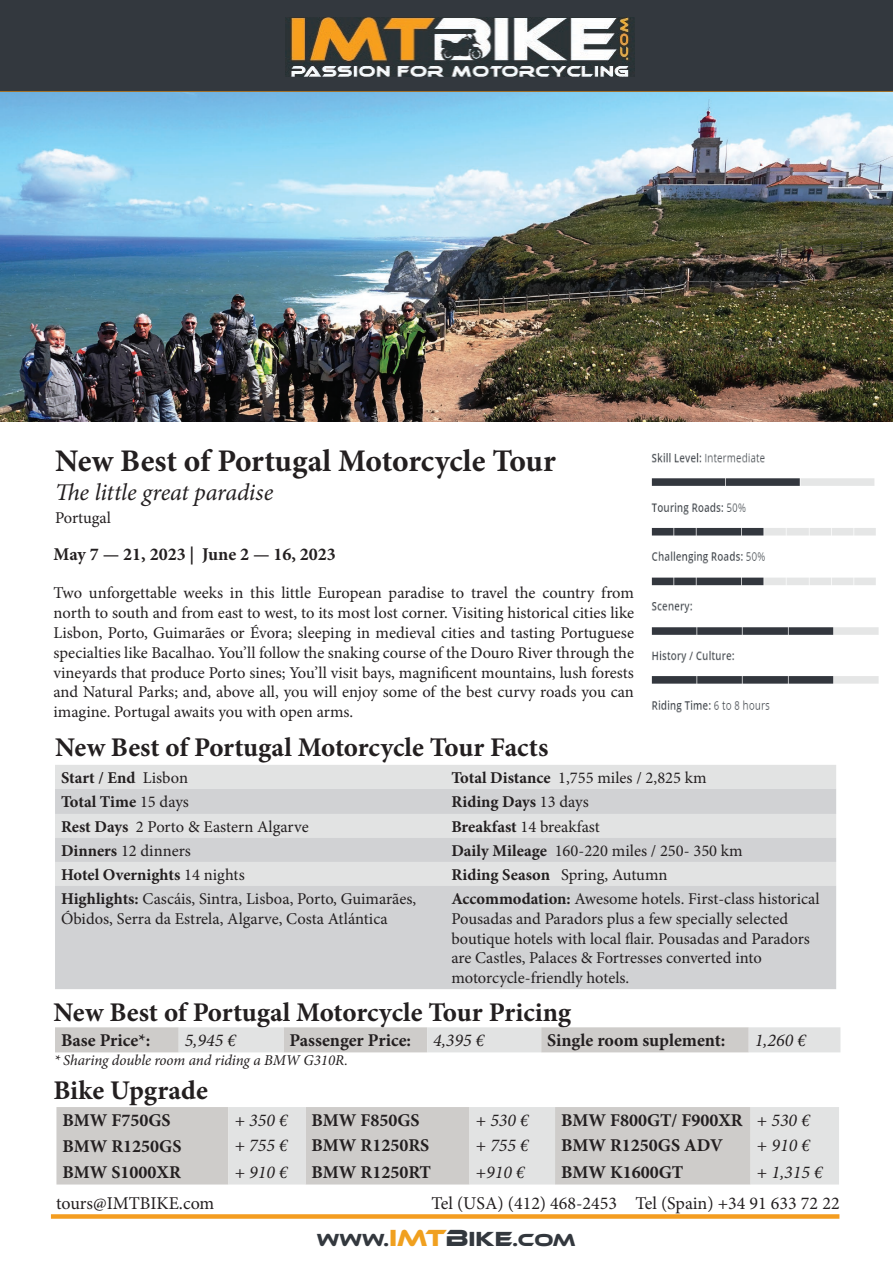
<style>
.page{position:relative;width:893px;height:1263px;background:#fff}
.page>*{position:absolute;margin:0;border:0;box-sizing:border-box;transform-origin:0 0}
.t1{font:700 31.5px "Minion Pro";letter-spacing:-.005em;color:#231f20}
.t2{font:700 27px "Minion Pro";color:#231f20}
.t3{font:italic 24px "Minion Pro";letter-spacing:-.01em;color:#231f20}
.t4{font:700 18px "Minion Pro";color:#231f20}
.t5{font:18px "Minion Pro";color:#231f20}
.t6{font:italic 18px "Minion Pro";color:#231f20}
.t7{font:18px "Ethnocentric Rg";color:#33383e}
.t8{font:16.5px/19.8px "Minion Pro";color:#231f20}
.t9{font:700 16.5px "Minion Pro";color:#231f20}
.t10{font:italic 15px "Minion Pro";letter-spacing:-.005em;color:#231f20}
.s1{font-weight:400}
.s2{font-weight:700}
.s3{font-weight:400;font-style:italic}
.s4{font-size:24px;color:#f0a01f}
.s5{font-size:24px}
.s6{font-size:21px}
</style>
<div class="page">
<div style="left:55px;top:765px;width:781px;height:73px;background:#e2e3e3"></div>
<div style="left:55px;top:789px;width:781px;height:25px;background:#d1d2d4"></div>
<svg style="left:55px;top:838px;width:781px;height:151px;fill:#d1d2d4"></svg>
<div style="left:0;top:0;width:893px;height:94px;background:#33383e"></div>
<hr style="left:0;top:91px;width:893px;height:3px;background:#f49d20">
<div style="left:51px;top:1214px;width:788px;height:5px;background:#f49d20"></div>
<svg style="left:55px;top:1027px;width:785px;height:25px"></svg>
<img style="left:286px;top:18px;width:348px;height:58px">
<div style="left:56px;top:1107px;width:172px;height:77px;background:#ceccca"></div>
<svg style="left:228px;top:1107px;width:611px;height:77px;fill:#ceccca"></svg>
<img style="left:0;top:93px;width:893px;height:328px">
<img style="left:651px;top:453px;width:228px;height:260px">
<h1 class="t1" style="left:55px;top:439px;width:502px">New Best of Portugal Motorcycle Tour</h1>
<h3 class="t3" style="left:55px;top:476px;width:220px">The little great paradise</h3>
<p class="t8" style="left:55px;top:508px;width:58px">Portugal</p>
<p class="t4" style="left:54px;top:541px;width:284px">May 7 — 21, 2023 | June 2 — 16, 2023</p>
<p class="t8" style="left:54px;top:583px;width:582px;text-align:justify">Two unforgettable weeks in this little European paradise to travel the country from north to south and from east to west, to its most lost corner. Visiting historical cities like Lisbon, Porto, Guimarães or Évora; sleeping in medieval cities and tasting Portuguese specialties like Bacalhao. You’ll follow the snaking course of the Douro River through the vineyards that produce Porto sines; You’ll visit bays, magnificent mountains, lush forests and Natural Parks; and, above all, you will enjoy some of the best curvy roads you can imagine. Portugal awaits you with open arms.</p>
<h2 class="t2" style="left:55px;top:728px;width:495px">New Best of Portugal Motorcycle Tour Facts</h2>
<p class="t9" style="left:61px;top:766px;width:129px">Start / End <span class="s1">Lisbon</span></p>
<p class="t8" style="left:451px;top:768px;width:257px"><span class="s2">Total Distance</span> 1,755 miles / 2,825 km</p>
<p class="t9" style="left:61px;top:790px;width:129px">Total Time <span class="s1">15 days</span></p>
<p class="t9" style="left:451px;top:790px;width:139px">Riding Days <span class="s1">13 days</span></p>
<p class="t8" style="left:61px;top:817px;width:249px"><span class="s2">Rest Days</span> 2 Porto &amp; Eastern Algarve</p>
<p class="t8" style="left:451px;top:817px;width:150px"><span class="s2">Breakfast</span> 14 breakfast</p>
<p class="t8" style="left:61px;top:841px;width:131px"><span class="s2">Dinners</span> 12 dinners</p>
<p class="t8" style="left:451px;top:841px;width:293px"><span class="s2">Daily Mileage</span> 160-220 miles / 250- 350 km</p>
<p class="t9" style="left:61px;top:863px;width:185px">Hotel Overnights <span class="s1">14 nights</span></p>
<p class="t8" style="left:451px;top:865px;width:218px"><span class="s2">Riding Season</span> Spring, Autumn</p>
<p class="t8" style="left:61px;top:889px;width:357px"><span class="s2">Highlights:</span> Cascáis, Sintra, Lisboa, Porto, Guimarães,<br>Óbidos, Serra da Estrela, Algarve, Costa Atlántica</p>
<p class="t8" style="left:451px;top:889px;width:370px"><span class="s2">Accommodation:</span> Awesome hotels. First-class historical Pousadas and Paradors plus a few specially selected boutique hotels with local flair. Pousadas and Paradors are Castles, Palaces &amp; Fortresses converted into motorcycle-friendly hotels.</p>
<h2 class="t2" style="left:54px;top:994px;width:519px">New Best of Portugal Motorcycle Tour Pricing</h2>
<p class="t4" style="left:61px;top:1028px;width:91px">Base Price*:</p>
<p class="t6" style="left:185px;top:1028px;width:53px">5,945 €</p>
<p class="t4" style="left:289px;top:1028px;width:196px">Passenger Price: <span class="s3">4,395 €</span></p>
<p class="t4" style="left:547px;top:1028px;width:180px">Single room suplement:</p>
<p class="t6" style="left:755px;top:1028px;width:53px">1,260 €</p>
<p class="t10" style="left:54px;top:1050px;width:295px">* Sharing double room and riding a BMW G310R.</p>
<h2 class="t2" style="left:54px;top:1071px;width:156px">Bike Upgrade</h2>
<p class="t4" style="left:62px;top:1108px;width:110px">BMW F750GS</p>
<p class="t6" style="left:234px;top:1108px;width:55px">+ 350 €</p>
<p class="t4" style="left:311px;top:1108px;width:110px">BMW F850GS</p>
<p class="t6" style="left:475px;top:1108px;width:55px">+ 530 €</p>
<p class="t4" style="left:561px;top:1108px;width:250px">BMW F800GT/ F900XR <span class="s3">+ 530 €</span></p>
<p class="t4" style="left:62px;top:1134px;width:121px">BMW R1250GS</p>
<p class="t6" style="left:234px;top:1133px;width:55px">+ 755 €</p>
<p class="t4" style="left:311px;top:1133px;width:119px">BMW R1250RS</p>
<p class="t6" style="left:476px;top:1133px;width:55px">+ 755 €</p>
<p class="t4" style="left:561px;top:1133px;width:163px">BMW R1250GS ADV</p>
<p class="t6" style="left:757px;top:1133px;width:55px">+ 910 €</p>
<p class="t4" style="left:62px;top:1160px;width:120px">BMW S1000XR</p>
<p class="t6" style="left:234px;top:1160px;width:55px">+ 910 €</p>
<p class="t4" style="left:311px;top:1160px;width:121px">BMW R1250RT</p>
<p class="t6" style="left:476px;top:1160px;width:51px">+910 €</p>
<p class="t4" style="left:561px;top:1160px;width:124px">BMW K1600GT</p>
<p class="t6" style="left:757px;top:1160px;width:68px">+ 1,315 €</p>
<p class="t5" style="left:56px;top:1191px;width:160px">tours@IMTBIKE.com</p>
<p class="t5" style="left:431px;top:1191px;width:410px">Tel (USA) (412) 468-2453 Tel (Spain) +34 91 633 72 22</p>
<p class="t7" style="left:317px;top:1229px;width:260px">WWW.<span class="s4">IMT</span><span class="s5">B</span><span class="s6">IKE</span>.COM</p>
</div>
